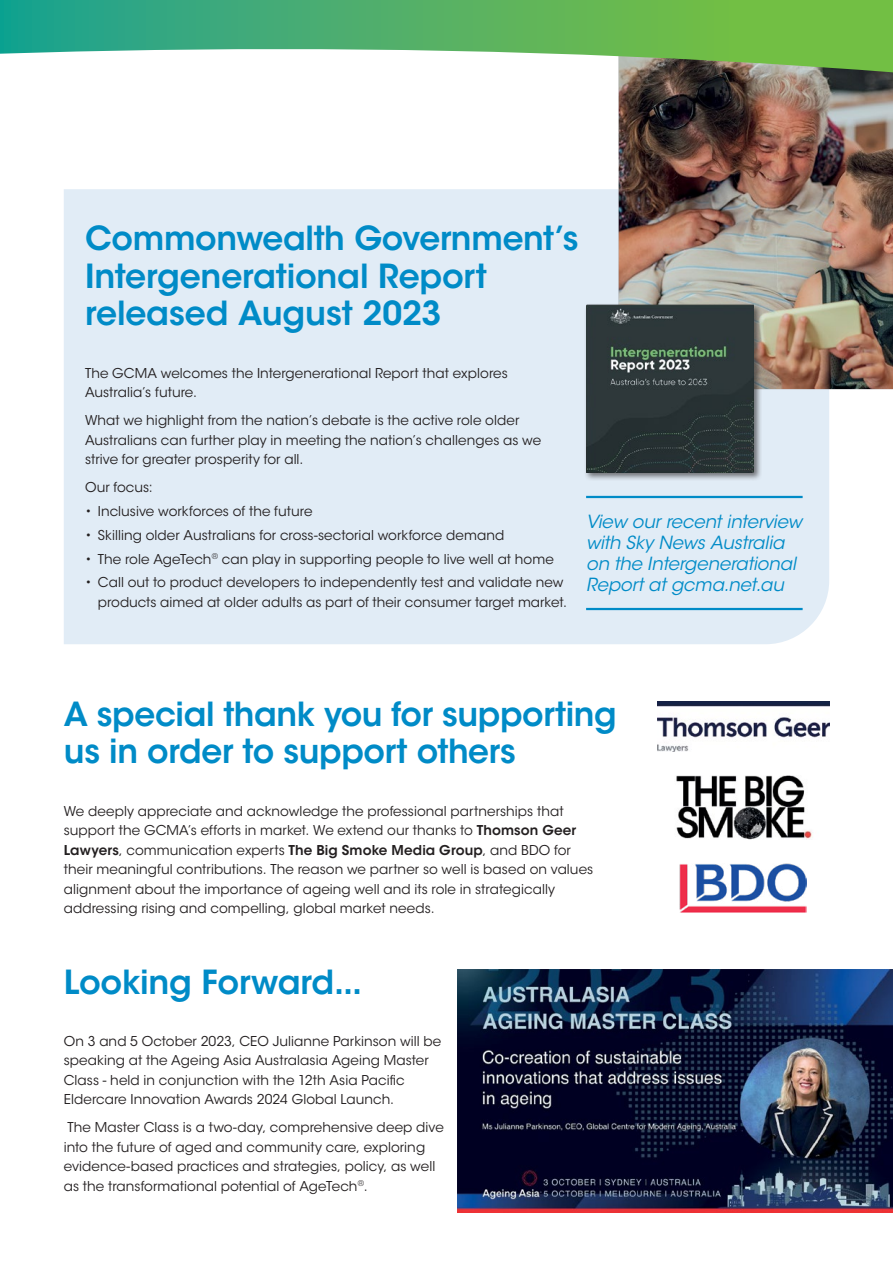
<style>
.page{position:relative;width:893px;height:1263px;background:#fff}
.page>*{position:absolute;margin:0;border:0;box-sizing:border-box;transform-origin:0 0}
.t1{font:600 33px/37.5px "ITC Avant Garde Std";letter-spacing:-.01em;color:#008bc7}
.t2{font:italic 18px/21px "ITC Avant Garde Std";letter-spacing:-.005em;color:#008bc7}
.t3{font:13.5px/19.5px "ITC Avant Garde Std";letter-spacing:.005em;color:#231f20}
.s1{font-weight:600}
</style>
<div class="page">
<div style="left:64px;top:189px;width:765px;height:455px;background:#e1ecf6"></div>
<img style="left:619px;top:136px;width:274px;height:253px">
<div style="left:584px;top:303px;width:178px;height:178px;background:#231f20;opacity:.6"></div>
<img style="left:586px;top:305px;width:167px;height:167px">
<hr style="left:586px;top:496px;width:217px;height:2px;background:#008bc7">
<hr style="left:586px;top:608px;width:217px;height:2px;background:#008bc7">
<svg style="left:0;top:0;width:893px;height:136px"></svg>
<img style="left:657px;top:702px;width:172px;height:49px">
<img style="left:676px;top:775px;width:136px;height:64px">
<img style="left:680px;top:863px;width:127px;height:50px">
<img style="left:457px;top:969px;width:436px;height:244px">
<h1 class="t1" style="left:85px;top:220px;width:495px">Commonwealth Government’s<br>Intergenerational Report released August 2023</h1>
<p class="t3" style="left:85px;top:363px;width:424px">The GCMA welcomes the Intergenerational Report that explores<br>Australia’s future.</p>
<p class="t3" style="left:85px;top:411px;width:458px">What we highlight from the nation’s debate is the active role older<br>Australians can further play in meeting the nation’s challenges as we strive for greater prosperity for all.</p>
<p class="t3" style="left:85px;top:478px;width:69px">Our focus:</p>
<p class="t3" style="left:85px;top:502px;width:229px">• Inclusive workforces of the future</p>
<p class="t3" style="left:85px;top:525px;width:421px">• Skilling older Australians for cross-sectorial workforce demand</p>
<p class="t3" style="left:85px;top:549px;width:470px">• The role AgeTech<sup>®</sup> can play in supporting people to live well at home</p>
<p class="t3" style="left:85px;top:573px;width:483px;text-align:right">• Call out to product developers to independently test and validate new products aimed at older adults as part of their consumer target market.</p>
<h2 class="t2" style="left:586px;top:511px;width:217px">View our recent interview with Sky News Australia on the Intergenerational<br>Report at gcma.net.au</h2>
<h1 class="t1" style="left:64px;top:695px;width:554px">A special thank you for supporting us in order to support others</h1>
<p class="t3" style="left:64px;top:801px;width:531px">We deeply appreciate and acknowledge the professional partnerships that support the GCMA’s efforts in market. We extend our thanks to <span class="s1">Thomson Geer Lawyers</span>, communication experts <span class="s1">The Big Smoke Media Group</span>, and BDO for their meaningful contributions. The reason we partner so well is based on values alignment about the importance of ageing well and its role in strategically addressing rising and compelling, global market needs.</p>
<h1 class="t1" style="left:64px;top:963px;width:300px">Looking Forward...</h1>
<p class="t3" style="left:64px;top:1031px;width:379px">On 3 and 5 October 2023, CEO Julianne Parkinson will be speaking at the Ageing Asia Australasia Ageing Master Class - held in conjunction with the 12th Asia Pacific Eldercare Innovation Awards 2024 Global Launch.</p>
<p class="t3" style="left:64px;top:1118px;width:382px">The Master Class is a two-day, comprehensive deep dive into the future of aged and community care, exploring evidence-based practices and strategies, policy, as well as the transformational potential of AgeTech<sup>®</sup>.</p>
</div>
